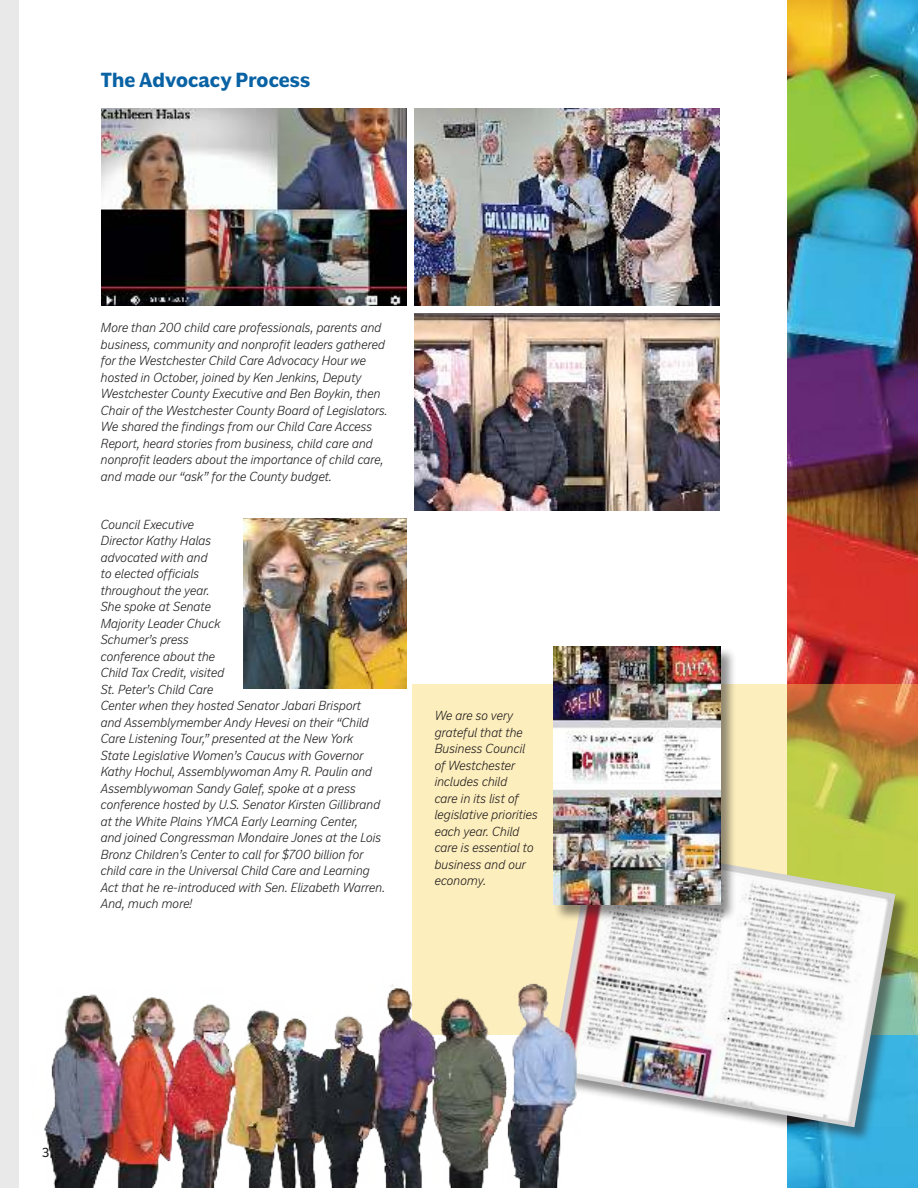
<style>
.page{position:relative;width:918px;height:1188px;background:#fff}
.page>*{position:absolute;margin:0;border:0;box-sizing:border-box;transform-origin:0 0}
.t1{font:700 21px "Americane";letter-spacing:.005em;color:#0862a4}
.t2{font:italic 300 13.5px/16.5px "Americane";color:#221f1f}
.t3{font:13.5px "Americane";color:#221f1f}
</style>
<div class="page">
<div style="left:0;top:0;width:19px;height:1188px;background:#e9e9e9"></div>
<img style="left:787px;top:0;width:131px;height:1188px">
<svg style="left:413px;top:684px;width:505px;height:351px;background:#e7d596"></svg>
<img style="left:101px;top:108px;width:306px;height:198px">
<img style="left:415px;top:313px;width:305px;height:197px">
<img style="left:414px;top:108px;width:306px;height:198px">
<img style="left:244px;top:519px;width:163px;height:169px">
<div style="left:551px;top:840px;width:359px;height:302px;background:#221f1f;opacity:.5"></div>
<img style="left:551px;top:841px;width:344px;height:286px">
<img style="left:44px;top:966px;width:538px;height:222px">
<div style="left:553px;top:646px;width:183px;height:275px;background:#221f1f;opacity:.5"></div>
<img style="left:554px;top:647px;width:166px;height:258px">
<h1 class="t1" style="left:101px;top:71px;width:211px">The Advocacy Process</h1>
<p class="t2" style="left:101px;top:320px;width:288px">More than 200 child care professionals, parents and business, community and nonprofit leaders gathered for the Westchester Child Care Advocacy Hour we hosted in October, joined by Ken Jenkins, Deputy Westchester County Executive and Ben Boykin, then Chair of the Westchester County Board of Legislators.<br>We shared the findings from our Child Care Access Report, heard stories from business, child care and nonprofit leaders about the importance of child care, and made our “ask” for the County budget.</p>
<p class="t2" style="left:101px;top:517px;width:286px">Council Executive<br>Director Kathy Halas<br>advocated with and<br>to elected officials<br>throughout the year.<br>She spoke at Senate<br>Majority Leader Chuck<br>Schumer’s press<br>conference about the<br>Child Tax Credit, visited<br>St. Peter’s Child Care<br>Center when they hosted Senator Jabari Brisport and Assemblymember Andy Hevesi on their “Child Care Listening Tour,” presented at the New York State Legislative Women’s Caucus with Governor Kathy Hochul, Assemblywoman Amy R. Paulin and Assemblywoman Sandy Galef, spoke at a press conference hosted by U.S. Senator Kirsten Gillibrand at the White Plains YMCA Early Learning Center,<br>and joined Congressman Mondaire Jones at the Lois Bronz Children’s Center to call for $700 billion for child care in the Universal Child Care and Learning Act that he re-introduced with Sen. Elizabeth Warren.<br>And, much more!</p>
<p class="t2" style="left:435px;top:708px;width:105px">We are so very grateful that the<br>Business Council of Westchester includes child<br>care in its list of legislative priorities each year. Child care is essential to business and our economy.</p>
<p class="t3" style="left:42px;top:1146px;width:9px">3</p>
</div>
